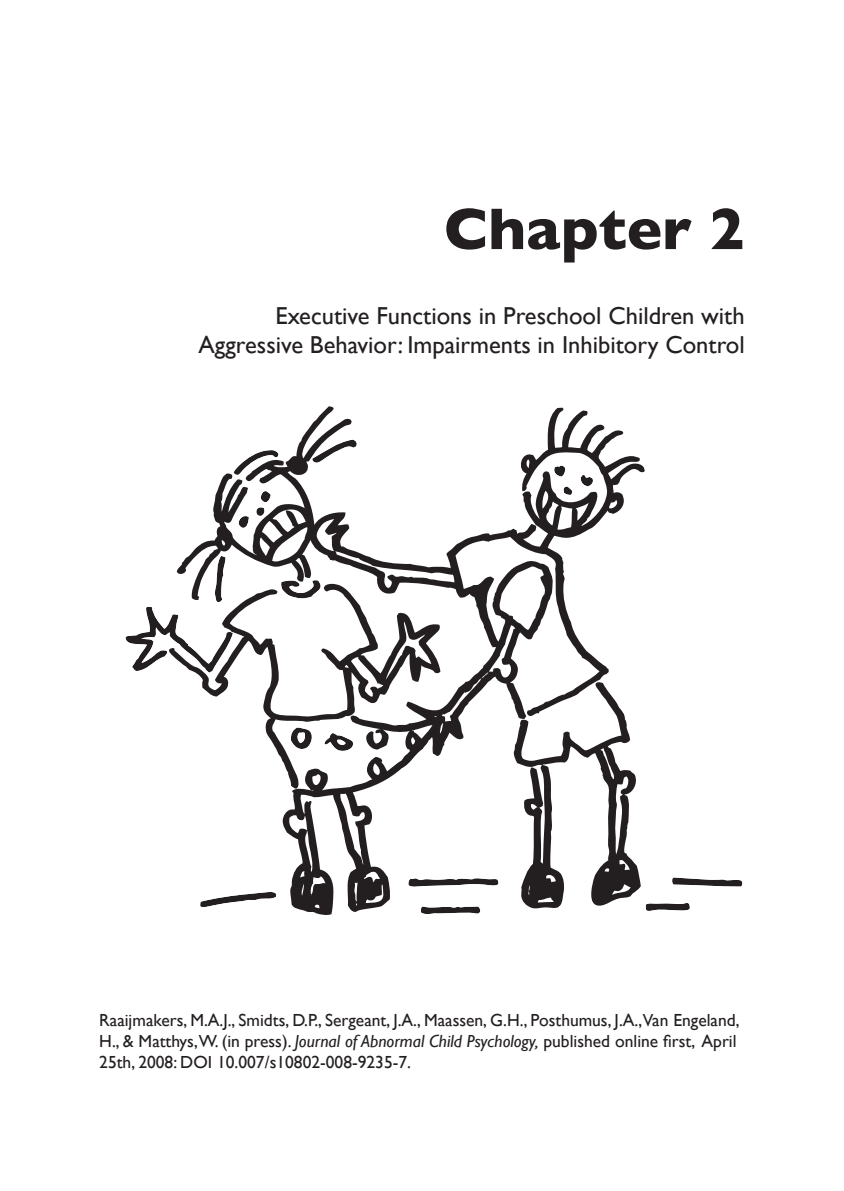
<style>
.page{position:relative;width:844px;height:1191px;background:#fff}
.page>*{position:absolute;margin:0;border:0;box-sizing:border-box;transform-origin:0 0}
.t1{font:700 59.5px "Gill Sans";color:#231f20}
.t2{font:24.5px/29.4px "Gill Sans";color:#231f20;text-align:right}
.t3{font:17.5px/21px "Gill Sans";color:#231f20}
.s1{font-style:italic}
</style>
<div class="page">
<svg style="left:301px;top:406px;width:323px;height:509px"></svg>
<svg style="left:125px;top:439px;width:617px;height:475px"></svg>
<h1 class="t1" style="left:444px;top:194px;width:302px">Chapter 2</h1>
<h2 class="t2" style="left:198px;top:301px;width:547px">Executive Functions in Preschool Children with<br>Aggressive Behavior: Impairments in Inhibitory Control</h2>
<p class="t3" style="left:99px;top:1009px;width:641px">Raaijmakers, M.A.J., Smidts, D.P., Sergeant, J.A., Maassen, G.H., Posthumus, J.A.,Van Engeland,<br>H., &amp; Matthys,W. (in press). <span class="s1">Journal of Abnormal Child Psychology,</span> published online first, April<br>25th, 2008: DOI 10.007/s10802-008-9235-7.</p>
</div>
